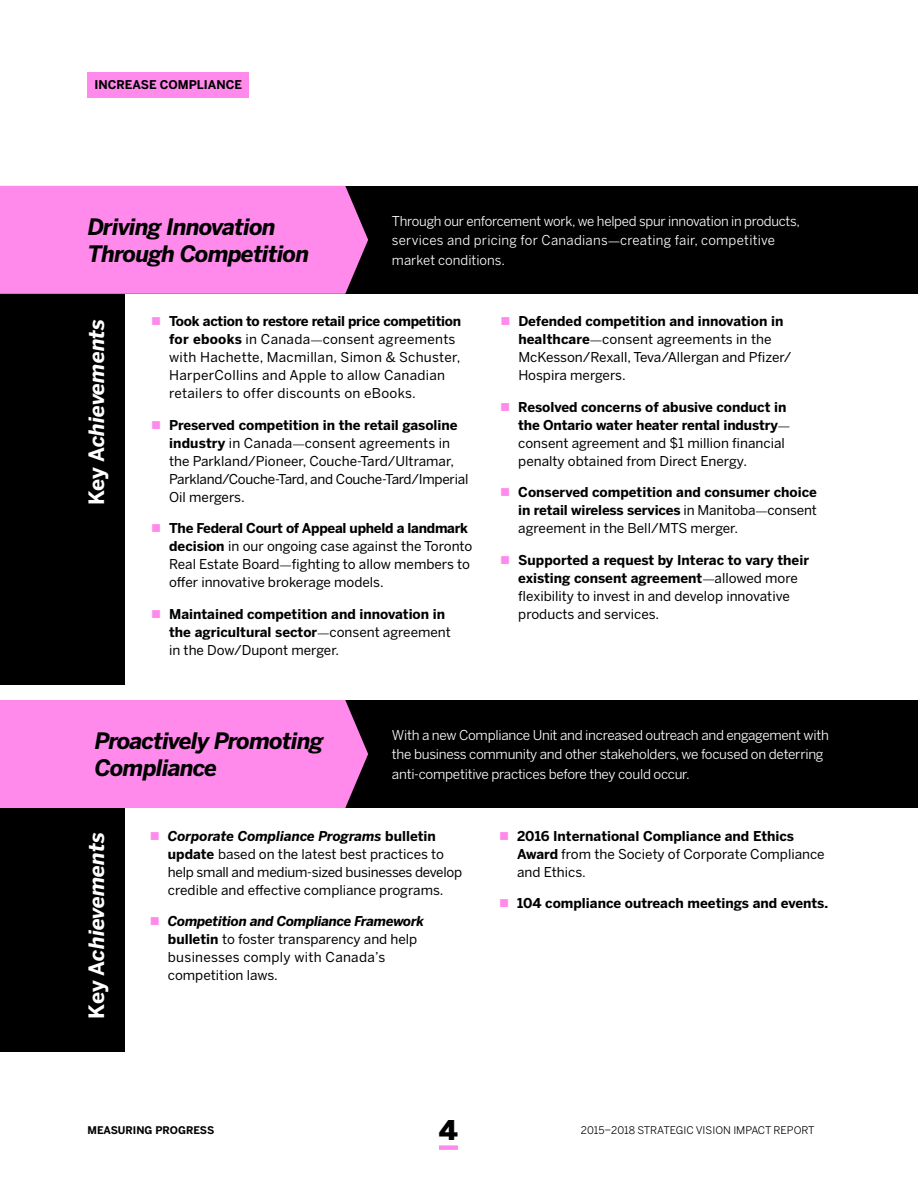
<style>
.page{position:relative;width:918px;height:1188px;background:#fff}
.page>*{position:absolute;margin:0;border:0;box-sizing:border-box;transform-origin:0 0}
.t1{font:900 27px "Benton Sans";color:#000101}
.t2{font:italic 700 22.5px/27px "Benton Sans";letter-spacing:-.03em;color:#000}
.t3{font:italic 700 21px "Benton Sans";color:#fff}
.t4{font:13.5px/18px "Benton Sans";color:#000}
.t5{font:700 13.5px/18px "Benton Sans";color:#000}
.t6{font:13.5px/18px "Benton Sans";letter-spacing:.02em;color:#000}
.t7{font:13.5px/19.5px "Benton Sans";letter-spacing:-.02em;color:#fff}
.t8{font:13.5px/19.5px "Benton Sans";color:#fff}
.t9{font:700 12px "Benton Sans";color:#000}
.t10{font:10.5px "Benton Sans";color:#000}
.t11{font:700 10.5px "Benton Sans";color:#000}
.s1{font-family:"Minion Pro";font-style:italic}
.s2{font-style:normal}
.s3{font-weight:700}
.s4{font-family:"Minion Pro"}
.s5{font-family:"Minion Pro";font-weight:400}
.s6{font-weight:400}
.s7{font-weight:700;font-style:italic}
</style>
<div class="page">
<div style="left:0;top:259px;width:124px;height:426px;background:#000"></div>
<div style="left:0;top:186px;width:918px;height:108px;background:#000"></div>
<div style="left:0;top:777px;width:124px;height:275px;background:#000"></div>
<div style="left:0;top:700px;width:918px;height:108px;background:#000"></div>
<div style="left:0;top:700px;width:368px;height:108px;background:#ff8aeb"></div>
<div style="left:0;top:186px;width:368px;height:108px;background:#ff8aeb"></div>
<div style="left:88px;top:72px;width:161px;height:26px;background:#ff8aeb"></div>
<div style="left:439px;top:1145px;width:19px;height:5px;background:#ff8aeb"></div>
<p class="t9" style="left:94px;top:77px;width:149px">INCREASE COMPLIANCE</p>
<h2 class="t2" style="left:88px;top:214px;width:223px">Driving Innovation<br>Through Competition</h2>
<p class="t8" style="left:392px;top:211px;width:409px">Through our enforcement work, we helped spur innovation in products, services and pricing for Canadians<span class="s1">—</span>creating fair, competitive market conditions.</p>
<h3 class="t3" style="left:83px;top:505px;width:189px;rotate:-90deg"><span class="s2">Key A</span>chievements</h3>
<p class="t6" style="left:169px;top:313px;width:293px"><span class="s3">Took action to restore retail price competition for ebooks</span> in Canada<span class="s4">—</span>consent agreements with Hachette, Macmillan, Simon &amp; Schuster, HarperCollins and Apple to allow Canadian retailers to offer discounts on eBooks.</p>
<p class="t4" style="left:169px;top:416px;width:301px"><span class="s3">Preserved competition in the retail gasoline industry</span> in Canada<span class="s4">—</span>consent agreements in the Parkland/Pioneer, Couche-Tard/Ultramar, Parkland/Couche-Tard, and Couche-Tard/Imperial Oil mergers.</p>
<p class="t4" style="left:169px;top:520px;width:305px"><span class="s3">The Federal Court of Appeal upheld a landmark decision</span> in our ongoing case against the Toronto Real Estate Board<span class="s4">—</span>fighting to allow members to offer innovative brokerage models.</p>
<p class="t5" style="left:169px;top:605px;width:283px">Maintained competition and innovation in the agricultural sector<span class="s5">—</span><span class="s6">consent agreement in the Dow/Dupont merger.</span></p>
<p class="t4" style="left:518px;top:312px;width:275px"><span class="s3">Defended competition and innovation in healthcare</span><span class="s4">—</span>consent agreements in the McKesson/Rexall, Teva/Allergan and Pfizer/ Hospira mergers.</p>
<p class="t5" style="left:518px;top:398px;width:274px">Resolved concerns of abusive conduct in the Ontario water heater rental industry<span class="s5">— </span><span class="s6">consent agreement and $1 million financial penalty obtained from Direct Energy.</span></p>
<p class="t5" style="left:518px;top:484px;width:300px;text-align:justify">Conserved competition and consumer choice in retail wireless services <span class="s6">in Manitoba</span><span class="s5">—</span><span class="s6">consent agreement in the Bell/MTS merger.</span></p>
<p class="t4" style="left:518px;top:551px;width:292px"><span class="s3">Supported a request by Interac to vary their existing consent agreement</span><span class="s4">—</span>allowed more flexibility to invest in and develop innovative products and services.</p>
<h2 class="t2" style="left:95px;top:728px;width:230px">Proactively Promoting<br>Compliance</h2>
<p class="t7" style="left:392px;top:725px;width:438px">With a new Compliance Unit and increased outreach and engagement with the business community and other stakeholders, we focused on deterring anti-competitive practices before they could occur.</p>
<h3 class="t3" style="left:83px;top:1019px;width:189px;rotate:-90deg"><span class="s2">Key A</span>chievements</h3>
<p class="t4" style="left:168px;top:827px;width:296px"><span class="s7">Corporate Compliance Programs</span> <span class="s3">bulletin update</span> based on the latest best practices to help small and medium-sized businesses develop credible and effective compliance programs.</p>
<p class="t4" style="left:168px;top:912px;width:258px"><span class="s7">Competition and Compliance Framework </span><span class="s3">bulletin</span> to foster transparency and help businesses comply with Canada’s competition laws.</p>
<p class="t4" style="left:517px;top:827px;width:309px"><span class="s3">2016 International Compliance and Ethics<br>Award</span> from the Society of Corporate Compliance and Ethics.</p>
<p class="t5" style="left:517px;top:895px;width:313px">104 compliance outreach meetings and events.</p>
<h1 class="t1" style="left:439px;top:1113px;width:21px">4</h1>
<p class="t11" style="left:87px;top:1123px;width:128px">MEASURING PROGRESS</p>
<p class="t10" style="left:581px;top:1124px;width:235px">2015–2018 STRATEGIC VISION IMPACT REPORT</p>
</div>
